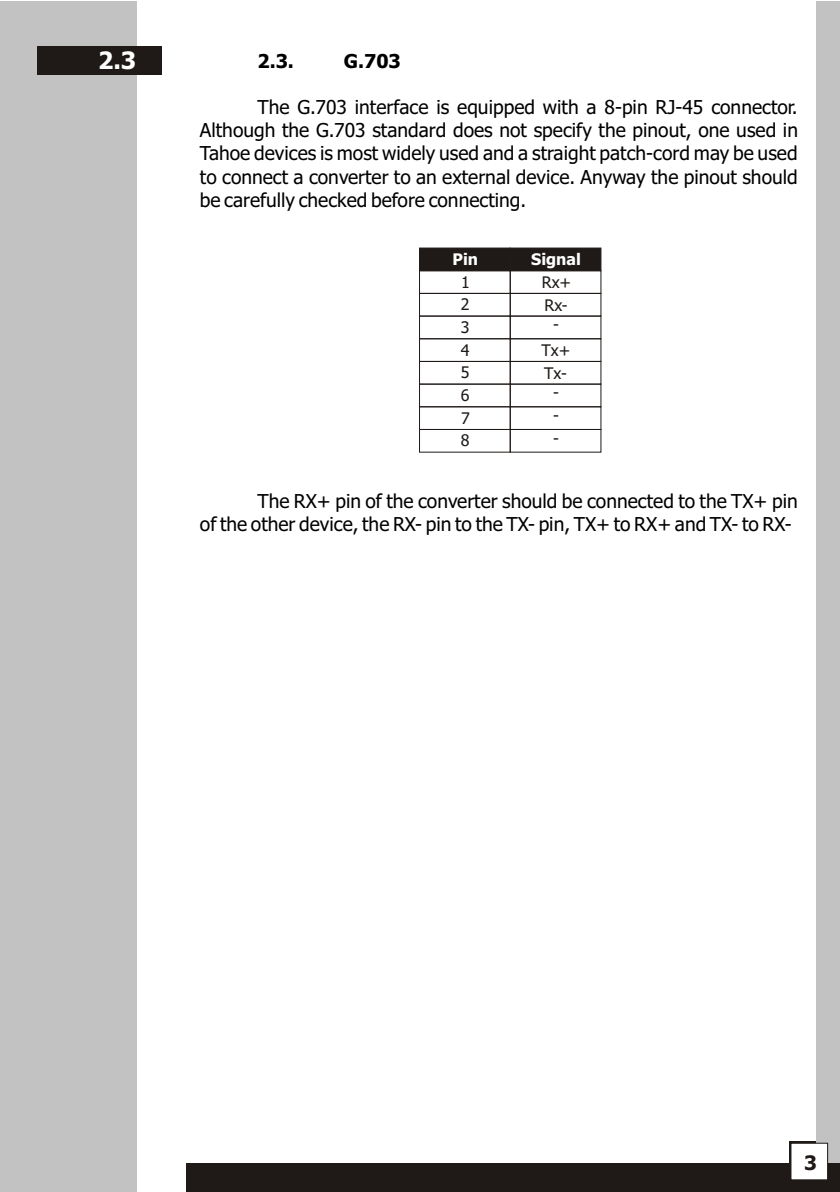
<style>
.page{position:relative;width:840px;height:1192px;background:#fff}
.page>*{position:absolute;margin:0;border:0;box-sizing:border-box;transform-origin:0 0}
.t1{font:700 24px "Tahoma";color:#fff}
.t2{font:700 20px "Tahoma";color:#1f1a17}
.t3{font:19.2px/23.2px "Tahoma";color:#000;text-align:justify}
.t4{font:700 19.2px "Tahoma";color:#000}
.t5{font:16px/22.6px "Tahoma";color:#1f1a17}
.t6{font:700 16px "Tahoma";color:#fff}
</style>
<div class="page">
<div style="left:789px;top:1141px;width:46px;height:47px;background:#1f1a17"></div>
<div style="left:0;top:1px;width:136px;height:1191px;background:#c2c2c2"></div>
<div style="left:816px;top:1px;width:24px;height:1191px;background:#c2c2c2"></div>
<div style="left:187px;top:1164px;width:653px;height:28px;background:#1f1a17"></div>
<div style="left:791px;top:1143px;width:37px;height:37px;background:#fff;border:1px solid #1f1a17"></div>
<div style="left:38px;top:47px;width:124px;height:28px;background:#1f1a17"></div>
<div style="left:419px;top:248px;width:91px;height:23px;background:#1f1a17"></div>
<div style="left:510px;top:248px;width:91px;height:23px;background:#1f1a17"></div>
<div style="left:510px;top:271px;width:91px;height:23px;border:1px solid #1f1a17"></div>
<div style="left:419px;top:271px;width:91px;height:23px;border:1px solid #1f1a17"></div>
<div style="left:510px;top:316px;width:91px;height:23px;border:1px solid #1f1a17"></div>
<div style="left:419px;top:316px;width:91px;height:23px;border:1px solid #1f1a17"></div>
<div style="left:510px;top:384px;width:91px;height:23px;border:1px solid #1f1a17"></div>
<div style="left:419px;top:384px;width:91px;height:23px;border:1px solid #1f1a17"></div>
<div style="left:510px;top:361px;width:91px;height:23px;border:1px solid #1f1a17"></div>
<div style="left:419px;top:361px;width:91px;height:23px;border:1px solid #1f1a17"></div>
<div style="left:510px;top:407px;width:91px;height:23px;border:1px solid #1f1a17"></div>
<div style="left:419px;top:407px;width:91px;height:23px;border:1px solid #1f1a17"></div>
<p class="t1" style="left:98px;top:51px;width:40px">2.3</p>
<p class="t4" style="left:257px;top:53px;width:38px">2.3.</p>
<p class="t4" style="left:344px;top:53px;width:59px">G.703</p>
<p class="t3" style="left:200px;top:97px;width:600px;text-indent:58px">The G.703 interface is equipped with a 8-pin RJ-45 connector.<br>Although the G.703 standard does not specify the pinout, one used in Tahoe devices is most widely used and a straight patch-cord may be used to connect a converter to an external device. Anyway the pinout should be carefully checked before connecting.</p>
<p class="t6" style="left:453px;top:253px;width:27px">Pin</p>
<p class="t6" style="left:531px;top:253px;width:51px">Signal</p>
<p class="t5" style="left:461px;top:272px;width:10px">1</p>
<p class="t5" style="left:542px;top:272px;width:31px">Rx+</p>
<p class="t5" style="left:461px;top:295px;width:10px;text-align:justify">2<br>3<br>4<br>5<br>6</p>
<p class="t5" style="left:544px;top:296px;width:25px;line-height:19.8px;text-align:center">Rx--</p>
<p class="t5" style="left:541px;top:340px;width:30px">Tx+<br>Tx-</p>
<p class="t5" style="left:553px;top:383px;width:7px">-</p>
<p class="t5" style="left:461px;top:408px;width:11px">7<br>8</p>
<p class="t5" style="left:553px;top:405px;width:7px">- -</p>
<p class="t3" style="left:200px;top:491px;width:599px;text-indent:58px">The RX+ pin of the converter should be connected to the TX+ pin of the other device, the RX- pin to the TX- pin, TX+ to RX+ and TX- to RX-</p>
<p class="t2" style="left:804px;top:1155px;width:14px">3</p>
</div>
